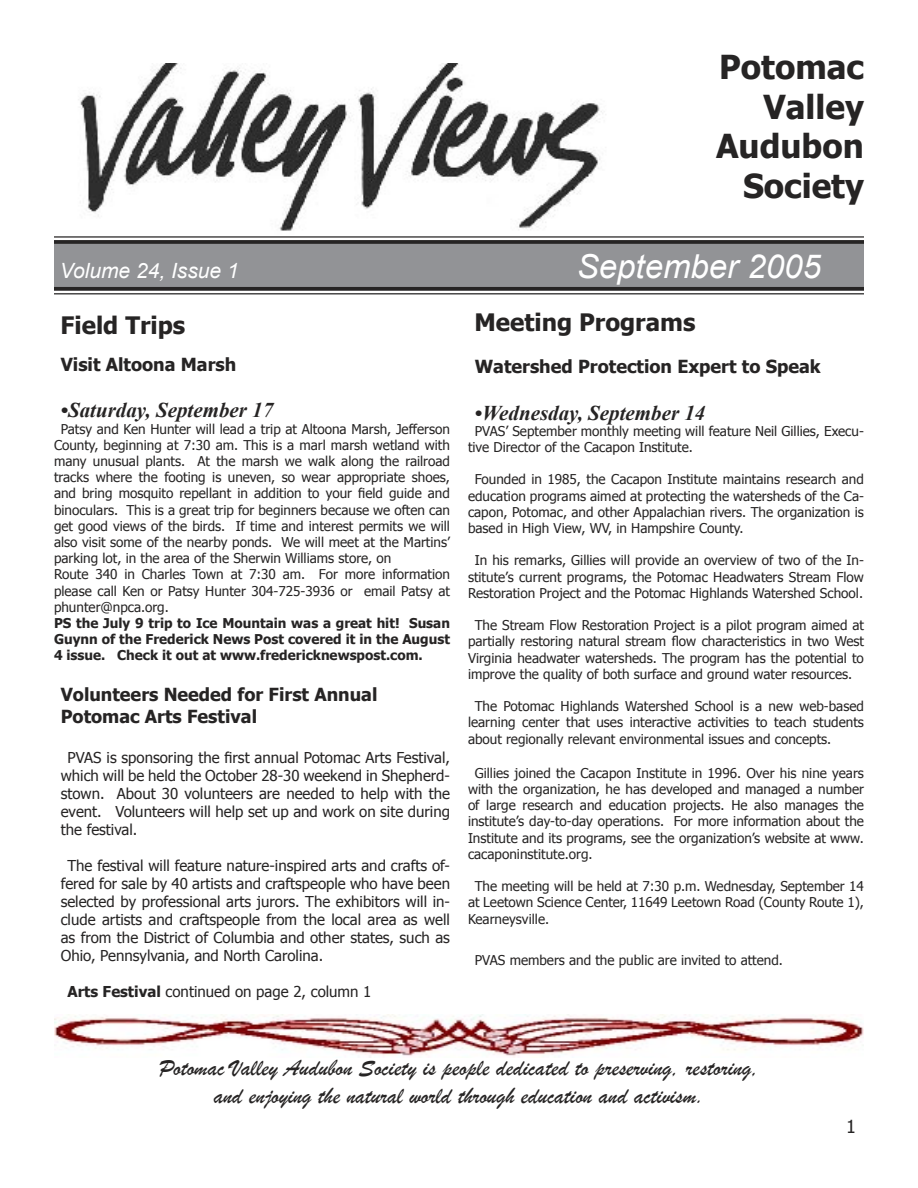
<style>
.page{position:relative;width:918px;height:1188px;background:#fff}
.page>*{position:absolute;margin:0;border:0;box-sizing:border-box;transform-origin:0 0}
.heading_7{font:700 33px "Tahoma";color:#262424}
.heading_2{font:italic 33px "Arial";color:#fff}
.heading_6{font:700 33px "Tahoma";color:#262424}
.t1{font:24px/28.8px "Brush Script";color:#262424;text-align:center}
.t2{font:700 24px "Tahoma";color:#262424}
.t3{font:italic 700 21px "Times New Roman";color:#262424}
.heading_2-2{font:italic 21px "Arial";color:#fff}
.t4{font:700 18px "Tahoma";color:#262424}
.t5{font:18px "Tahoma";color:#262424}
.t6{font:15px/18px "Tahoma";color:#262424;text-align:justify}
.t7{font:13.5px/16.2px "Tahoma";color:#262424;text-align:justify}
.t8{font:700 13.5px/16.2px "Tahoma";color:#262424;text-align:justify}
.s1{font-weight:700}
</style>
<div class="page">
<img style="left:78px;top:63px;width:525px;height:168px">
<div style="left:55px;top:244px;width:808px;height:46px;background:#929396"></div>
<svg style="left:54px;top:287px;width:810px;height:4px;background:#343232"></svg>
<hr style="left:54px;top:293px;width:810px;height:1px;background:#262424">
<img style="left:54px;top:1015px;width:810px;height:43px">
<hr style="left:54px;top:236px;width:810px;height:2px;background:#262424">
<hr style="left:54px;top:240px;width:810px;height:4px;background:#2d2b2b">
<p class="heading_6" style="left:719px;top:44px;width:146px">Potomac</p>
<p class="heading_7" style="left:763px;top:84px;width:102px">Valley</p>
<p class="heading_7" style="left:716px;top:123px;width:149px">Audubon</p>
<p class="heading_7" style="left:743px;top:163px;width:122px">Society</p>
<p class="heading_2-2" style="left:60px;top:257px;width:180px">Volume 24, Issue 1</p>
<p class="heading_2" style="left:577px;top:245px;width:245px">September 2005</p>
<p class="t2" style="left:61px;top:308px;width:126px">Field Trips</p>
<p class="t2" style="left:475px;top:305px;width:222px">Meeting Programs</p>
<p class="t4" style="left:61px;top:351px;width:177px">Visit Altoona Marsh</p>
<p class="t3" style="left:61px;top:396px;width:214px">•Saturday, September 17</p>
<p class="t7" style="left:54px;top:420px;width:398px;text-indent:7px">Patsy and Ken Hunter will lead a trip at Altoona Marsh, Jefferson County, beginning at 7:30 am. This is a marl marsh wetland with many unusual plants. At the marsh we walk along the railroad tracks where the footing is uneven, so wear appropriate shoes, and bring mosquito repellant in addition to your field guide and binoculars. This is a great trip for beginners because we often can get good views of the birds. If time and interest permits we will also visit some of the nearby ponds. We will meet at the Martins’ parking lot, in the area of the Sherwin Williams store, on</p>
<p class="t7" style="left:54px;top:566px;width:397px">Route 340 in Charles Town at 7:30 am. For more information please call Ken or Patsy Hunter 304-725-3936 or email Patsy at phunter@npca.org.</p>
<p class="t8" style="left:54px;top:614px;width:397px">PS the July 9 trip to Ice Mountain was a great hit! Susan Guynn of the Frederick News Post covered it in the August 4 issue. Check it out at www.fredericknewspost.com.</p>
<p class="t4" style="left:61px;top:682px;width:318px">Volunteers Needed for First Annual</p>
<p class="t4" style="left:61px;top:704px;width:198px">Potomac Arts Festival</p>
<p class="t6" style="left:61px;top:747px;width:391px;text-indent:7px">PVAS is sponsoring the first annual Potomac Arts Festival, which will be held the October 28-30 weekend in Shepherd&shy;stown. About 30 volunteers are needed to help with the event. Volunteers will help set up and work on site during the festival.</p>
<p class="t6" style="left:61px;top:855px;width:391px;text-indent:7px">The festival will feature nature-inspired arts and crafts of&shy;fered for sale by 40 artists and craftspeople who have been selected by professional arts jurors. The exhibitors will in&shy;clude artists and craftspeople from the local area as well as from the District of Columbia and other states, such as Ohio, Pennsylvania, and North Carolina.</p>
<p class="t6" style="left:68px;top:981px;width:306px"><span class="s1">Arts Festival</span> continued on page 2, column 1</p>
<p class="t4" style="left:475px;top:354px;width:348px">Watershed Protection Expert to Speak</p>
<p class="t3" style="left:475px;top:398px;width:232px">•Wednesday, September 14</p>
<p class="t7" style="left:468px;top:422px;width:397px;text-indent:7px">PVAS’ September monthly meeting will feature Neil Gillies, Execu&shy;tive Director of the Cacapon Institute.</p>
<p class="t7" style="left:468px;top:471px;width:397px;text-indent:7px">Founded in 1985, the Cacapon Institute maintains research and education programs aimed at protecting the watersheds of the Ca&shy;capon, Potomac, and other Appalachian rivers. The organization is based in High View, WV, in Hampshire County.</p>
<p class="t7" style="left:468px;top:552px;width:397px;text-align:center">In his remarks, Gillies will provide an overview of two of the In&shy;stitute’s current programs, the Potomac Headwaters Stream Flow<br>Restoration Project and the Potomac Highlands Watershed School.</p>
<p class="t7" style="left:468px;top:617px;width:397px;text-indent:7px">The Stream Flow Restoration Project is a pilot program aimed at partially restoring natural stream flow characteristics in two West Virginia headwater watersheds. The program has the potential to improve the quality of both surface and ground water resources.</p>
<p class="t7" style="left:468px;top:698px;width:397px;text-indent:7px">The Potomac Highlands Watershed School is a new web-based learning center that uses interactive activities to teach students about regionally relevant environmental issues and concepts.</p>
<p class="t7" style="left:468px;top:764px;width:398px;text-indent:7px">Gillies joined the Cacapon Institute in 1996. Over his nine years with the organization, he has developed and managed a number of large research and education projects. He also manages the institute’s day-to-day operations. For more information about the Institute and its programs, see the organization’s website at www. cacaponinstitute.org.</p>
<p class="t7" style="left:468px;top:878px;width:397px;text-indent:7px">The meeting will be held at 7:30 p.m. Wednesday, September 14 at Leetown Science Center, 11649 Leetown Road (County Route 1), Kearneysville.</p>
<p class="t7" style="left:475px;top:951px;width:310px">PVAS members and the public are invited to attend.</p>
<p class="t1" style="left:159px;top:1053px;width:601px">Potomac Valley Audubon Society is people dedicated to preserving, restoring, and enjoying the natural world through education and activism.</p>
<p class="t5" style="left:846px;top:1114px;width:11px">1</p>
</div>
